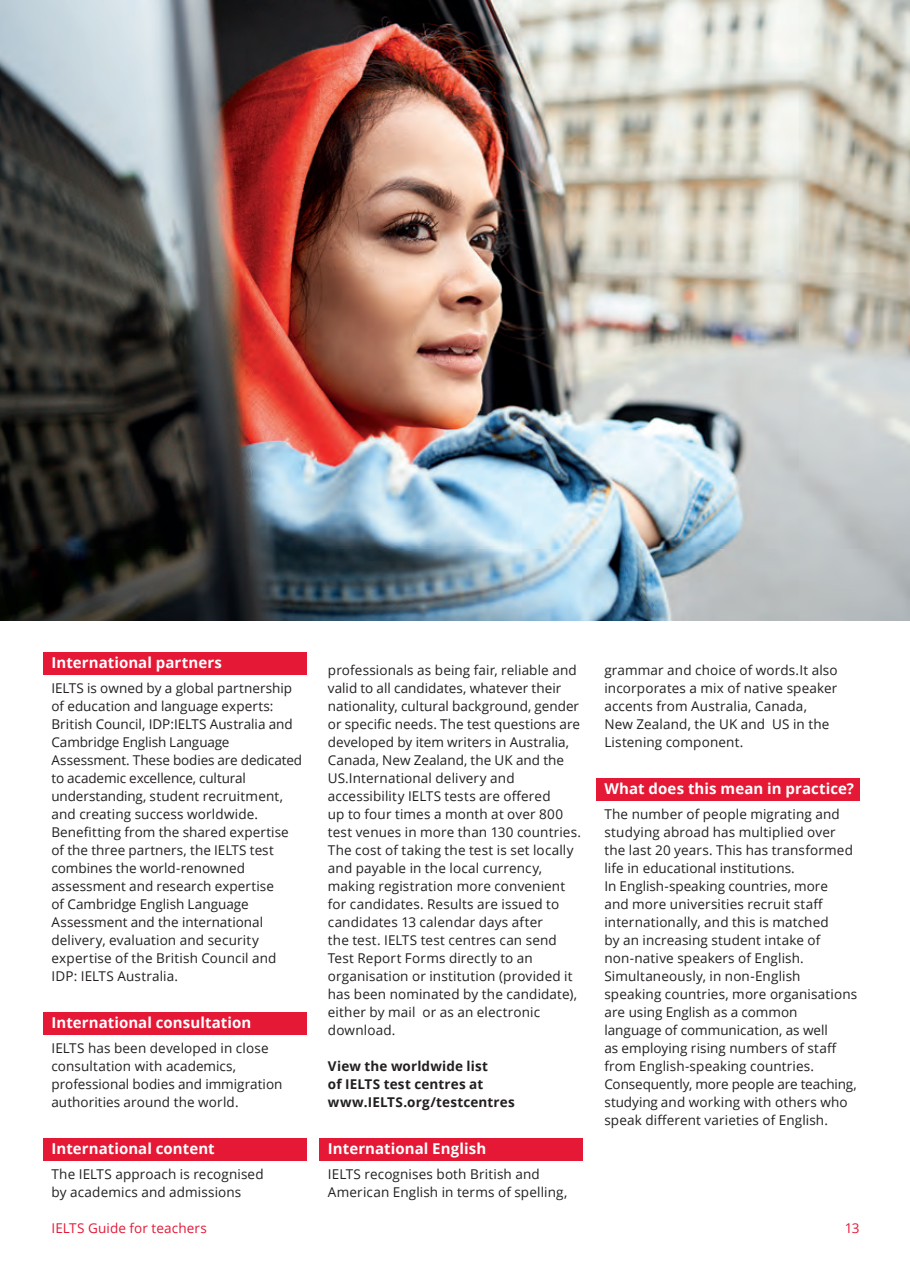
<style>
.page{position:relative;width:910px;height:1280px;background:#fff}
.page>*{position:absolute;margin:0;border:0;box-sizing:border-box;transform-origin:0 0}
.t1{font:700 15px "Open Sans";letter-spacing:.005em;color:#fff}
.t2{font:13.5px/18px "Open Sans";letter-spacing:.01em;color:#231f20}
.t3{font:700 13.5px/18px "Open Sans";letter-spacing:.01em;color:#231f20}
.t4{font:13.5px "Open Sans";letter-spacing:.01em;color:#e51836}
</style>
<div class="page">
<div style="left:319px;top:1139px;width:264px;height:22px;background:#e51836"></div>
<div style="left:43px;top:1139px;width:264px;height:22px;background:#e51836"></div>
<div style="left:43px;top:1013px;width:264px;height:22px;background:#e51836"></div>
<div style="left:596px;top:779px;width:263px;height:22px;background:#e51836"></div>
<div style="left:43px;top:653px;width:264px;height:22px;background:#e51836"></div>
<img style="left:0;top:0;width:910px;height:621px">
<p class="t1" style="left:51px;top:652px;width:172px">International partners</p>
<p class="t2" style="left:51px;top:679px;width:252px">IELTS is owned by a global partnership of education and language experts:<br>British Council, IDP:IELTS Australia and Cambridge English Language Assessment. These bodies are dedicated to academic excellence, cultural understanding, student recruitment, and creating success worldwide.</p>
<p class="t2" style="left:51px;top:823px;width:239px">Benefitting from the shared expertise</p>
<p class="t2" style="left:51px;top:841px;width:227px">of the three partners, the IELTS test combines the world-renowned assessment and research expertise of Cambridge English Language<br>Assessment and the international delivery, evaluation and security expertise of the British Council and<br>IDP: IELTS Australia.</p>
<p class="t1" style="left:51px;top:1012px;width:201px">International consultation</p>
<p class="t2" style="left:51px;top:1039px;width:232px">IELTS has been developed in close consultation with academics, professional bodies and immigration authorities around the world.</p>
<p class="t1" style="left:51px;top:1138px;width:165px">International content</p>
<p class="t2" style="left:51px;top:1165px;width:214px">The IELTS approach is recognised by academics and admissions</p>
<p class="t2" style="left:328px;top:661px;width:253px">professionals as being fair, reliable and valid to all candidates, whatever their nationality, cultural background, gender</p>
<p class="t2" style="left:328px;top:715px;width:254px">or specific needs. The test questions are</p>
<p class="t2" style="left:328px;top:733px;width:243px">developed by item writers in Australia,<br>Canada, New Zealand, the UK and the<br>US.International delivery and</p>
<p class="t2" style="left:328px;top:787px;width:224px">accessibility IELTS tests are offered</p>
<p class="t2" style="left:328px;top:805px;width:255px">up to four times a month at over 800 test venues in more than 130 countries.<br>The cost of taking the test is set locally and payable in the local currency, making registration more convenient for candidates. Results are issued to candidates 13 calendar days after<br>the test. IELTS test centres can send Test Report Forms directly to an organisation or institution (provided it has been nominated by the candidate), either by mail or as an electronic download.</p>
<p class="t3" style="left:328px;top:1057px;width:188px">View the worldwide list<br>of IELTS test centres at www.IELTS.org/testcentres</p>
<p class="t1" style="left:328px;top:1138px;width:160px">International English</p>
<p class="t2" style="left:328px;top:1165px;width:241px">IELTS recognises both British and<br>American English in terms of spelling,</p>
<p class="t2" style="left:604px;top:661px;width:235px">grammar and choice of words.It also incorporates a mix of native speaker accents from Australia, Canada,<br>New Zealand, the UK and US in the<br>Listening component.</p>
<p class="t1" style="left:604px;top:778px;width:251px">What does this mean in practice?</p>
<p class="t2" style="left:604px;top:805px;width:250px">The number of people migrating and studying abroad has multiplied over the last 20 years. This has transformed life in educational institutions.<br>In English-speaking countries, more</p>
<p class="t2" style="left:604px;top:895px;width:220px">and more universities recruit staff</p>
<p class="t2" style="left:604px;top:913px;width:254px">internationally, and this is matched<br>by an increasing student intake of non-native speakers of English.<br>Simultaneously, in non-English speaking countries, more organisations are using English as a common language of communication, as well</p>
<p class="t2" style="left:604px;top:1039px;width:234px">as employing rising numbers of staff</p>
<p class="t2" style="left:604px;top:1057px;width:254px">from English-speaking countries.<br>Consequently, more people are teaching, studying and working with others who</p>
<p class="t2" style="left:604px;top:1111px;width:225px">speak different varieties of English.</p>
<p class="t4" style="left:51px;top:1219px;width:157px">IELTS Guide for teachers</p>
<p class="t4" style="left:845px;top:1219px;width:16px">13</p>
</div>
